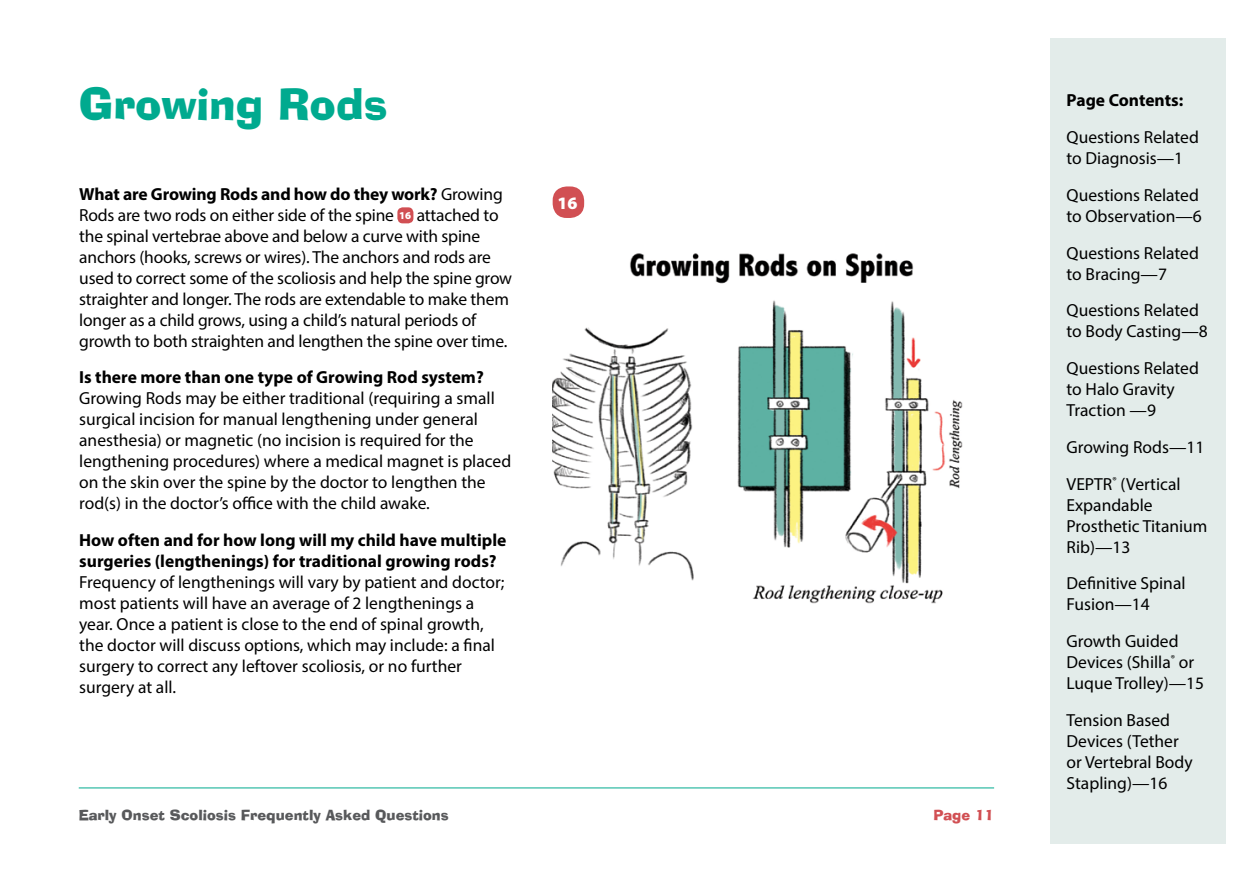
<style>
.page{position:relative;width:1260px;height:882px;background:#fff}
.page>*{position:absolute;margin:0;border:0;box-sizing:border-box;transform-origin:0 0}
.t1{font:42px "Alor Normal";color:#00aa8f}
.EOS-body{font:17.5px/21px "Myriad Pro";color:#000}
.t2{font:700 17.5px "Myriad Pro";color:#000}
.EOS-figure_number{font:900 17.5px "Myriad Pro";color:#fff}
.t3{font:14px "Alor Normal";color:#58595b}
.t4{font:14px "Alor Normal";color:#d14f53}
.t5{font:900 10.5px "Myriad Pro";color:#fff}
.s1{font-weight:700}
</style>
<div class="page">
<hr style="left:79px;top:788px;width:915px;height:1px;background:#00aa8f">
<div style="left:1051px;top:38px;width:175px;height:806px;background:#e3ecea"></div>
<div style="left:397px;top:207px;width:16px;height:16px;background:#d14f53;border-radius:5px"></div>
<img style="left:553px;top:203px;width:410px;height:401px">
<div style="left:553px;top:186px;width:31px;height:32px;background:#d14f53;border-radius:14px"></div>
<h1 class="t1" style="left:79px;top:67px;width:310px">Growing Rods</h1>
<p class="EOS-body" style="left:79px;top:183px;width:425px"><span class="s1">What are Growing Rods and how do they work?</span> Growing<br>Rods are two rods on either side of the spine</p>
<p class="EOS-body" style="left:79px;top:204px;width:434px;text-indent:338px">attached to the spinal vertebrae above and below a curve with spine anchors (hooks, screws or wires). The anchors and rods are used to correct some of the scoliosis and help the spine grow straighter and longer. The rods are extendable to make them longer as a child grows, using a child’s natural periods of growth to both straighten and lengthen the spine over time.</p>
<p class="EOS-body" style="left:79px;top:367px;width:434px"><span class="s1">Is there more than one type of Growing Rod system?<br></span>Growing Rods may be either traditional (requiring a small surgical incision for manual lengthening under general anesthesia) or magnetic (no incision is required for the lengthening procedures) where a medical magnet is placed on the skin over the spine by the doctor to lengthen the rod(s) in the doctor’s office with the child awake.</p>
<p class="EOS-body" style="left:79px;top:529px;width:429px"><span class="s1">How often and for how long will my child have multiple surgeries (lengthenings) for traditional growing rods?<br></span>Frequency of lengthenings will vary by patient and doctor; most patients will have an average of 2 lengthenings a year. Once a patient is close to the end of spinal growth, the doctor will discuss options, which may include: a final surgery to correct any leftover scoliosis, or no further surgery at all.</p>
<p class="t5" style="left:399px;top:209px;width:14px">16</p>
<p class="EOS-figure_number" style="left:558px;top:191px;width:22px">16</p>
<p class="t3" style="left:79px;top:803px;width:371px">Early Onset Scoliosis Frequently Asked Questions</p>
<p class="t4" style="left:933px;top:803px;width:62px">Page 11</p>
<p class="t2" style="left:1067px;top:89px;width:118px">Page Contents:</p>
<p class="EOS-body" style="left:1067px;top:126px;width:134px">Questions Related to Diagnosis—1</p>
<p class="EOS-body" style="left:1067px;top:184px;width:137px">Questions Related to Observation—6</p>
<p class="EOS-body" style="left:1067px;top:242px;width:134px">Questions Related to Bracing—7</p>
<p class="EOS-body" style="left:1067px;top:300px;width:143px">Questions Related to Body Casting—8</p>
<p class="EOS-body" style="left:1067px;top:357px;width:134px">Questions Related to Halo Gravity<br>Traction —9</p>
<p class="EOS-body" style="left:1067px;top:428px;width:139px;line-height:36.8px">Growing Rods—11<br>VEPTR<sup>®</sup> (Vertical</p>
<p class="EOS-body" style="left:1067px;top:494px;width:142px">Expandable<br>Prosthetic Titanium<br>Rib)—13</p>
<p class="EOS-body" style="left:1067px;top:573px;width:121px">Definitive Spinal<br>Fusion—14</p>
<p class="EOS-body" style="left:1067px;top:630px;width:139px">Growth Guided<br>Devices (Shilla<sup>®</sup> or<br>Luque Trolley)—15</p>
<p class="EOS-body" style="left:1067px;top:709px;width:128px">Tension Based<br>Devices (Tether or Vertebral Body<br>Stapling)—16</p>
</div>
